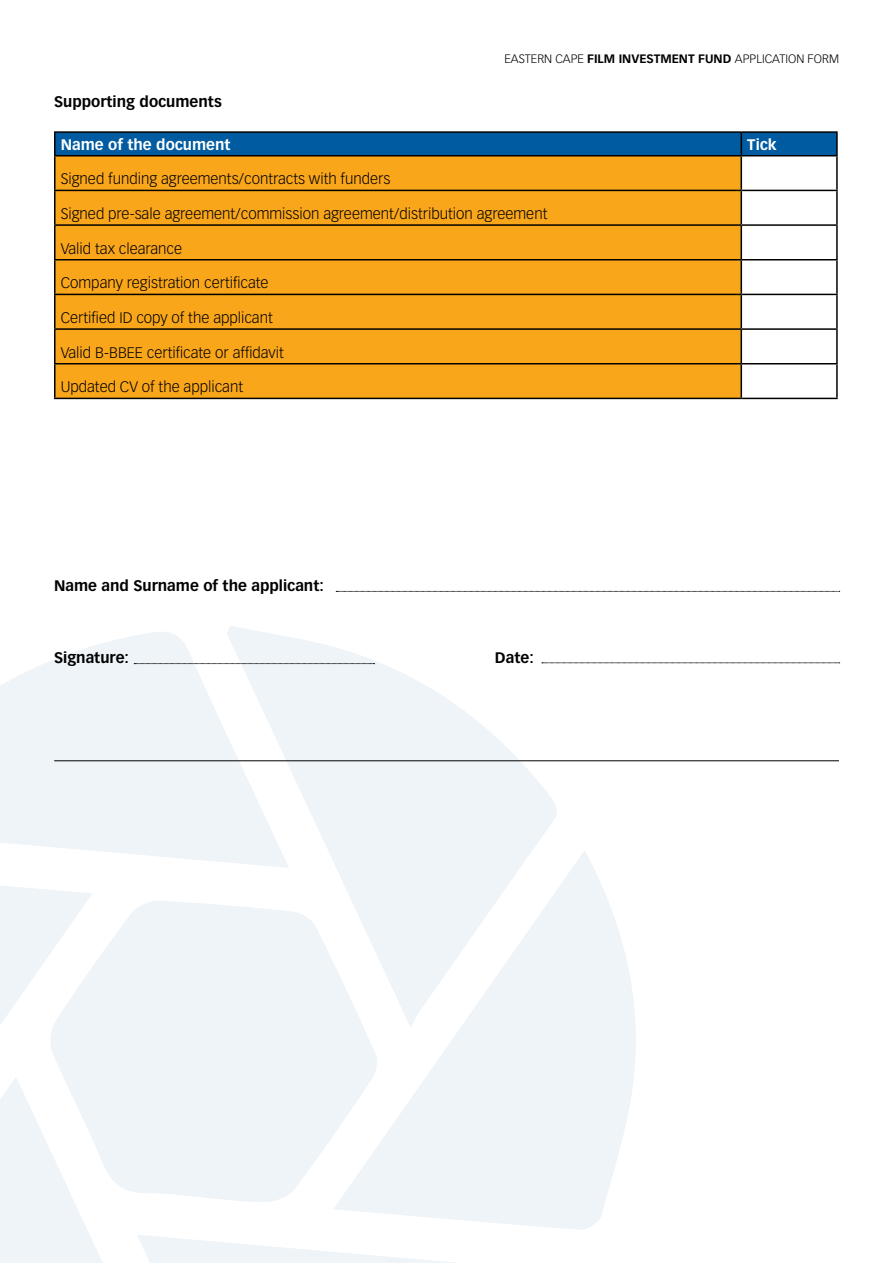
<style>
.page{position:relative;width:893px;height:1263px;background:#fff}
.page>*{position:absolute;margin:0;border:0;box-sizing:border-box;transform-origin:0 0}
.t1{font:300 15px "Vectora LT Std";color:#000}
.t2{font:700 15px "Vectora LT Std";color:#000}
.t3{font:700 15px "Vectora LT Std";color:#fff}
.t4{font:300 12px "Vectora LT Std";color:#000}
.s1{font-weight:700}
</style>
<div class="page">
<svg style="left:570px;top:851px;width:66px;height:379px;fill:#eef4f8"></svg>
<svg style="left:229px;top:626px;width:332px;height:244px;fill:#eef4f8"></svg>
<svg style="left:0;top:870px;width:570px;height:393px"></svg>
<svg style="left:0;top:629px;width:289px;height:239px;fill:#eef4f8"></svg>
<div style="left:56px;top:156px;width:685px;height:242px;background:#faa61a"></div>
<hr style="left:54px;top:131px;width:687px;height:2px;background:#000">
<hr style="left:54px;top:133px;width:2px;height:22px;background:#000">
<hr style="left:741px;top:131px;width:97px;height:2px;background:#000">
<div style="left:55px;top:132px;width:782px;height:23px;background:#005ba1"></div>
<hr style="left:836px;top:133px;width:2px;height:22px;background:#000">
<hr style="left:54px;top:155px;width:687px;height:1px;background:#000">
<hr style="left:54px;top:156px;width:2px;height:34px;background:#000">
<hr style="left:741px;top:155px;width:97px;height:1px;background:#000">
<hr style="left:741px;top:156px;width:1px;height:34px;background:#000">
<hr style="left:836px;top:156px;width:2px;height:34px;background:#000">
<hr style="left:54px;top:190px;width:687px;height:1px;background:#000">
<hr style="left:54px;top:191px;width:2px;height:33px;background:#000">
<hr style="left:741px;top:190px;width:97px;height:1px;background:#000">
<hr style="left:741px;top:191px;width:1px;height:33px;background:#000">
<hr style="left:836px;top:191px;width:2px;height:33px;background:#000">
<hr style="left:54px;top:224px;width:687px;height:2px;background:#000">
<hr style="left:54px;top:226px;width:2px;height:33px;background:#000">
<hr style="left:741px;top:224px;width:97px;height:2px;background:#000">
<hr style="left:741px;top:226px;width:1px;height:33px;background:#000">
<hr style="left:836px;top:226px;width:2px;height:33px;background:#000">
<hr style="left:54px;top:259px;width:687px;height:1px;background:#000">
<hr style="left:54px;top:260px;width:2px;height:34px;background:#000">
<hr style="left:741px;top:259px;width:97px;height:1px;background:#000">
<hr style="left:741px;top:260px;width:1px;height:34px;background:#000">
<hr style="left:836px;top:260px;width:2px;height:34px;background:#000">
<hr style="left:54px;top:294px;width:687px;height:1px;background:#000">
<hr style="left:54px;top:295px;width:2px;height:33px;background:#000">
<hr style="left:741px;top:294px;width:97px;height:1px;background:#000">
<hr style="left:741px;top:295px;width:1px;height:33px;background:#000">
<hr style="left:836px;top:295px;width:2px;height:33px;background:#000">
<hr style="left:54px;top:328px;width:687px;height:2px;background:#000">
<hr style="left:54px;top:330px;width:2px;height:33px;background:#000">
<hr style="left:741px;top:328px;width:97px;height:2px;background:#000">
<hr style="left:741px;top:330px;width:1px;height:33px;background:#000">
<hr style="left:836px;top:330px;width:2px;height:33px;background:#000">
<hr style="left:54px;top:363px;width:687px;height:1px;background:#000">
<hr style="left:54px;top:364px;width:2px;height:34px;background:#000">
<hr style="left:741px;top:363px;width:97px;height:1px;background:#000">
<hr style="left:741px;top:364px;width:1px;height:34px;background:#000">
<hr style="left:836px;top:364px;width:2px;height:34px;background:#000">
<hr style="left:54px;top:398px;width:687px;height:1px;background:#000">
<hr style="left:741px;top:398px;width:97px;height:1px;background:#000">
<svg style="left:336px;top:591px;width:504px;height:1px"></svg>
<svg style="left:134px;top:663px;width:241px;height:1px"></svg>
<svg style="left:542px;top:662px;width:298px;height:1px"></svg>
<hr style="left:54px;top:760px;width:785px;height:1px;background:#000">
<p class="t4" style="left:504px;top:52px;width:336px">EASTERN CAPE <span class="s1">FILM INVESTMENT FUND</span> APPLICATION FORM</p>
<p class="t2" style="left:54px;top:93px;width:169px">Supporting documents</p>
<p class="t3" style="left:61px;top:135px;width:171px">Name of the document</p>
<p class="t3" style="left:747px;top:135px;width:31px">Tick</p>
<p class="t1" style="left:61px;top:170px;width:331px">Signed funding agreements/contracts with funders</p>
<p class="t1" style="left:61px;top:205px;width:488px">Signed pre-sale agreement/commission agreement/distribution agreement</p>
<p class="t1" style="left:61px;top:240px;width:123px">Valid tax clearance</p>
<p class="t1" style="left:61px;top:274px;width:209px">Company registration certificate</p>
<p class="t1" style="left:61px;top:309px;width:214px">Certified ID copy of the applicant</p>
<p class="t1" style="left:61px;top:344px;width:225px">Valid B-BBEE certificate or affidavit</p>
<p class="t1" style="left:61px;top:378px;width:184px">Updated CV of the applicant</p>
<p class="t2" style="left:54px;top:577px;width:271px">Name and Surname of the applicant:</p>
<p class="t2" style="left:54px;top:649px;width:76px">Signature:</p>
<p class="t2" style="left:495px;top:649px;width:40px">Date:</p>
</div>
